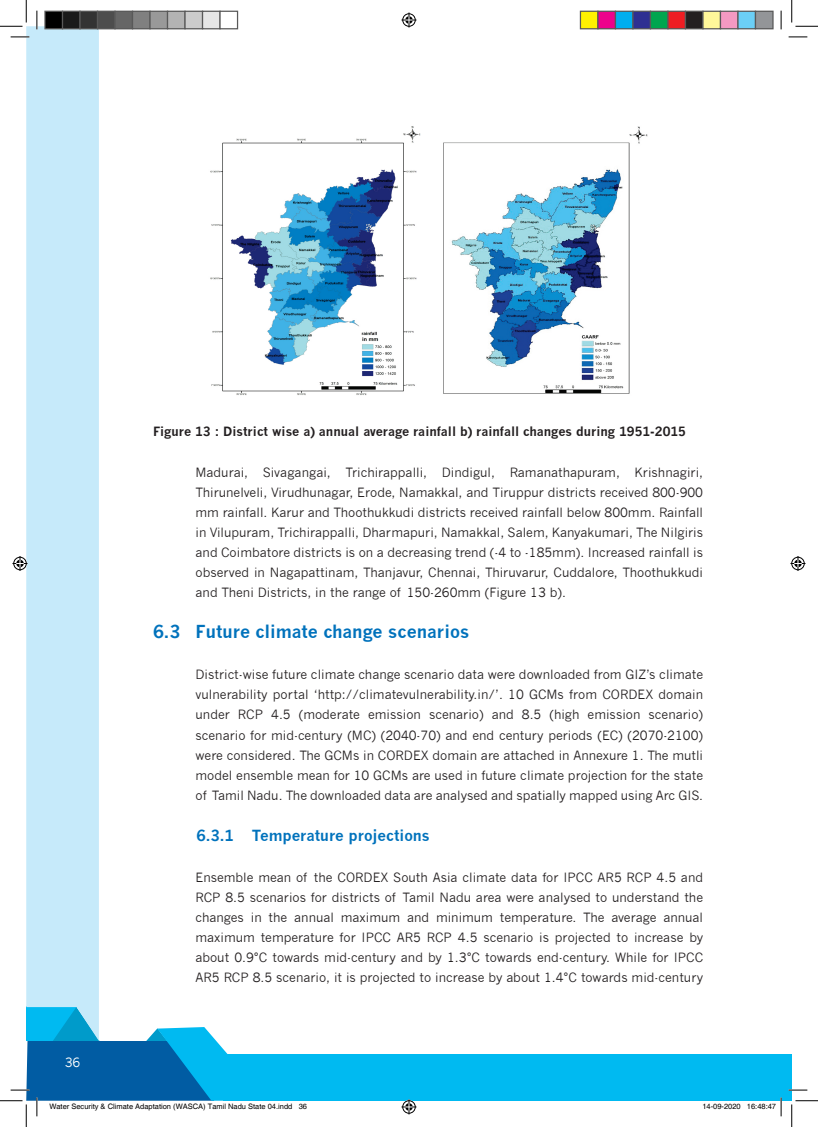
<style>
.page{position:relative;width:818px;height:1127px;background:#fff}
.page>*{position:absolute;margin:0;border:0;box-sizing:border-box;transform-origin:0 0}
.t1{font:700 17.5px "News Gothic";color:#0072bc}
.t2{font:700 15px "News Gothic";color:#0072bc}
.t3{font:12.5px/20px "News Gothic";color:#231f20;text-align:justify}
.t4{font:700 12.5px "News Gothic";color:#231f20}
.t5{font:12.5px "News Gothic";color:#fff}
.t6{font:7.5px "Helvetica";color:#000}
</style>
<div class="page">
<div style="left:224px;top:1054px;width:557px;height:46px;background:#00baf1"></div>
<div style="left:781px;top:1054px;width:11px;height:46px;background:#00baf1"></div>
<img style="left:210px;top:126px;width:438px;height:269px">
<div style="left:26px;top:26px;width:73px;height:980px;background:#c6eafa"></div>
<svg style="left:11px;top:36px;width:18px;height:2px"></svg>
<svg style="left:788px;top:36px;width:19px;height:2px"></svg>
<svg style="left:788px;top:1089px;width:19px;height:1px"></svg>
<svg style="left:36px;top:11px;width:2px;height:18px"></svg>
<svg style="left:780px;top:11px;width:2px;height:18px"></svg>
<svg style="left:0;top:0;width:27px;height:27px"></svg>
<svg style="left:791px;top:0;width:27px;height:27px"></svg>
<svg style="left:791px;top:1100px;width:27px;height:26px"></svg>
<svg style="left:401px;top:13px;width:15px;height:15px"></svg>
<svg style="left:401px;top:1099px;width:15px;height:15px"></svg>
<svg style="left:13px;top:556px;width:15px;height:15px"></svg>
<svg style="left:790px;top:556px;width:15px;height:15px"></svg>
<div style="left:45px;top:11px;width:18px;height:18px;background:#000"></div>
<div style="left:44px;top:11px;width:19px;height:18px;border:1px solid #595959"></div>
<div style="left:63px;top:11px;width:17px;height:18px;background:#1a1a1a"></div>
<div style="left:62px;top:11px;width:19px;height:18px;border:1px solid #595959"></div>
<div style="left:80px;top:11px;width:18px;height:18px;background:#333"></div>
<div style="left:79px;top:11px;width:19px;height:18px;border:1px solid #595959"></div>
<div style="left:98px;top:11px;width:17px;height:18px;background:#4d4d4d"></div>
<div style="left:97px;top:11px;width:19px;height:18px;border:1px solid #595959"></div>
<div style="left:115px;top:11px;width:18px;height:18px;background:#666"></div>
<div style="left:114px;top:11px;width:19px;height:18px;border:1px solid #595959"></div>
<div style="left:133px;top:11px;width:17px;height:18px;background:#808080"></div>
<div style="left:132px;top:11px;width:19px;height:18px;border:1px solid #595959"></div>
<div style="left:150px;top:11px;width:18px;height:18px;background:#999"></div>
<div style="left:149px;top:11px;width:19px;height:18px;border:1px solid #595959"></div>
<div style="left:168px;top:11px;width:17px;height:18px;background:#b3b3b3"></div>
<div style="left:167px;top:11px;width:19px;height:18px;border:1px solid #595959"></div>
<div style="left:185px;top:11px;width:18px;height:18px;background:#ccc"></div>
<div style="left:184px;top:11px;width:19px;height:18px;border:1px solid #595959"></div>
<div style="left:203px;top:11px;width:17px;height:18px;background:#e6e6e6"></div>
<div style="left:202px;top:11px;width:19px;height:18px;border:1px solid #595959"></div>
<div style="left:219px;top:11px;width:19px;height:18px;border:1px solid #595959"></div>
<div style="left:580px;top:11px;width:18px;height:18px;background:#fff101"></div>
<div style="left:580px;top:11px;width:18px;height:18px;border:1px solid #595959"></div>
<div style="left:598px;top:11px;width:17px;height:18px;background:#ed028c"></div>
<div style="left:597px;top:11px;width:19px;height:18px;border:1px solid #595959"></div>
<div style="left:615px;top:11px;width:18px;height:18px;background:#00aeef"></div>
<div style="left:615px;top:11px;width:18px;height:18px;border:1px solid #595959"></div>
<div style="left:633px;top:11px;width:17px;height:18px;background:#2e3092"></div>
<div style="left:632px;top:11px;width:19px;height:18px;border:1px solid #595959"></div>
<div style="left:650px;top:11px;width:18px;height:18px;background:#00a54f"></div>
<div style="left:650px;top:11px;width:18px;height:18px;border:1px solid #595959"></div>
<div style="left:668px;top:11px;width:17px;height:18px;background:#ee1d23"></div>
<div style="left:667px;top:11px;width:19px;height:18px;border:1px solid #595959"></div>
<div style="left:685px;top:11px;width:18px;height:18px;background:#231f20"></div>
<div style="left:685px;top:11px;width:18px;height:18px;border:1px solid #595959"></div>
<div style="left:703px;top:11px;width:17px;height:18px;background:#fff79a"></div>
<div style="left:702px;top:11px;width:19px;height:18px;border:1px solid #595959"></div>
<div style="left:720px;top:11px;width:18px;height:18px;background:#f499c2"></div>
<div style="left:720px;top:11px;width:18px;height:18px;border:1px solid #595959"></div>
<div style="left:738px;top:11px;width:17px;height:18px;background:#6bcff6"></div>
<div style="left:737px;top:11px;width:19px;height:18px;border:1px solid #595959"></div>
<div style="left:755px;top:11px;width:18px;height:18px;background:#939598"></div>
<div style="left:755px;top:11px;width:18px;height:18px;border:1px solid #595959"></div>
<svg style="left:0;top:1006px;width:292px;height:120px"></svg>
<svg style="left:747px;top:1097px;width:35px;height:18px"></svg>
<p class="t5" style="left:65px;top:1054px;width:17px">36</p>
<p class="t4" style="left:153px;top:423px;width:535px">Figure 13 : District wise a) annual average rainfall b) rainfall changes during 1951-2015</p>
<p class="t3" style="left:196px;top:462px;width:509px">Madurai, Sivagangai, Trichirappalli, Dindigul, Ramanathapuram, Krishnagiri, Thirunelveli, Virudhunagar, Erode, Namakkal, and Tiruppur districts received 800-900 mm rainfall. Karur and Thoothukkudi districts received rainfall below 800mm. Rainfall in Vilupuram, Trichirappalli, Dharmapuri, Namakkal, Salem, Kanyakumari, The Nilgiris and Coimbatore districts is on a decreasing trend (-4 to -185mm). Increased rainfall is observed in Nagapattinam, Thanjavur, Chennai, Thiruvarur, Cuddalore, Thoothukkudi and Theni Districts, in the range of 150-260mm (Figure 13 b).</p>
<h1 class="t1" style="left:153px;top:621px;width:318px">6.3 Future climate change scenarios</h1>
<p class="t3" style="left:196px;top:664px;width:509px">District-wise future climate change scenario data were downloaded from GIZ’s climate vulnerability portal ‘http://climatevulnerability.in/’. 10 GCMs from CORDEX domain under RCP 4.5 (moderate emission scenario) and 8.5 (high emission scenario) scenario for mid-century (MC) (2040-70) and end century periods (EC) (2070-2100) were considered. The GCMs in CORDEX domain are attached in Annexure 1. The mutli model ensemble mean for 10 GCMs are used in future climate projection for the state of Tamil Nadu. The downloaded data are analysed and spatially mapped using Arc GIS.</p>
<p class="t2" style="left:196px;top:826px;width:235px">6.3.1 Temperature projections</p>
<p class="t3" style="left:196px;top:867px;width:509px">Ensemble mean of the CORDEX South Asia climate data for IPCC AR5 RCP 4.5 and RCP 8.5 scenarios for districts of Tamil Nadu area were analysed to understand the changes in the annual maximum and minimum temperature. The average annual maximum temperature for IPCC AR5 RCP 4.5 scenario is projected to increase by about 0.9°C towards mid-century and by 1.3°C towards end-century. While for IPCC AR5 RCP 8.5 scenario, it is projected to increase by about 1.4°C towards mid-century</p>
<p class="t6" style="left:49px;top:1101px;width:259px">Water Security &amp; Climate Adaptation (WASCA) Tamil Nadu State 04.indd 36</p>
<p class="t6" style="left:702px;top:1101px;width:75px">14-09-2020 16:48:47</p>
</div>
